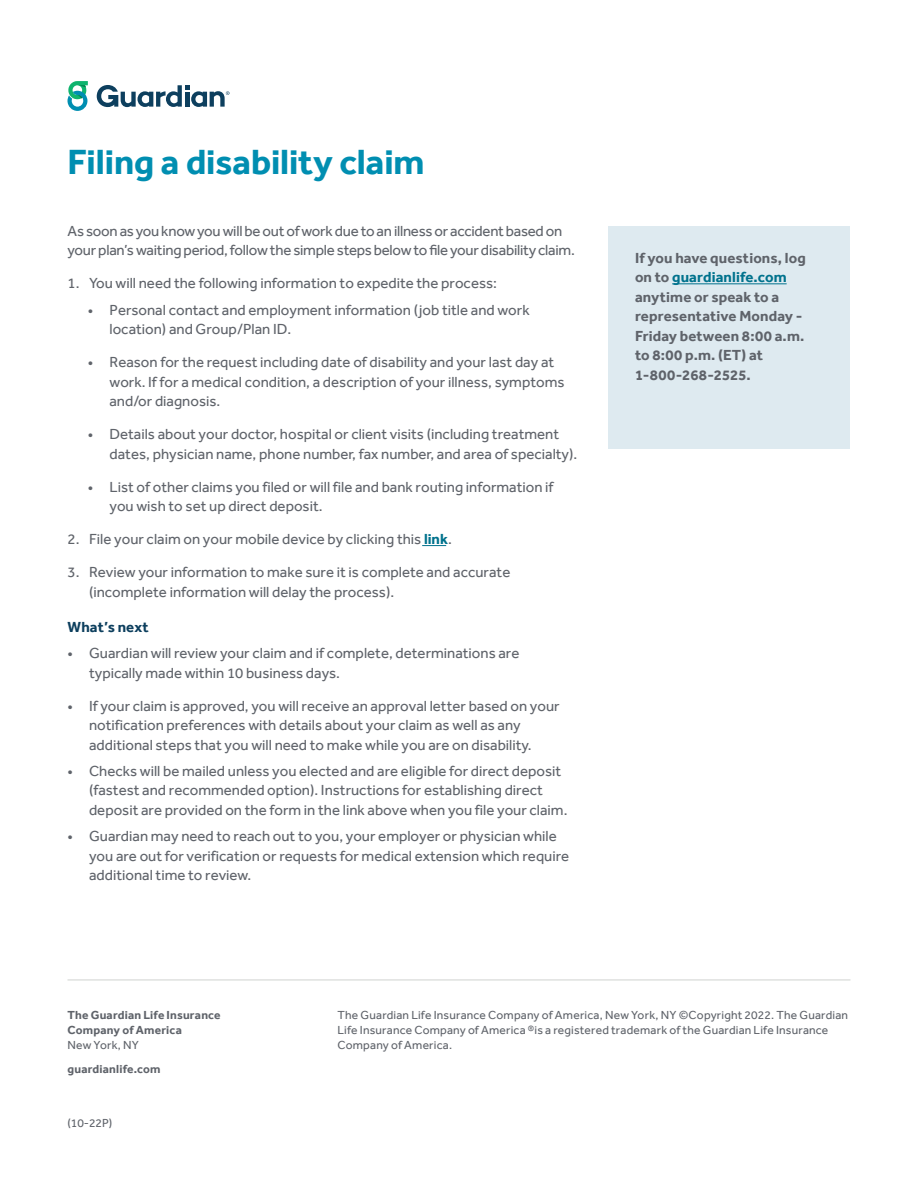
<style>
.page{position:relative;width:918px;height:1188px;background:#fff}
.page>*{position:absolute;margin:0;border:0;box-sizing:border-box;transform-origin:0 0}
.t1{font:700 36px "Effra";color:#008eb1}
.t2{font:15px/19.5px "Effra";color:#5f636a}
.t3{font:700 15px/19.5px "Effra";letter-spacing:.01em;color:#5f636a}
.t4{font:700 15px "Effra";letter-spacing:.01em;color:#0d3f5e}
.t5{font:12px/15px "Effra";letter-spacing:.015em;color:#5f636a}
.t6{font:700 12px/15px "Effra";letter-spacing:.015em;color:#5f636a}
.s1{font-weight:700;color:#00728d}
.s2{color:#00728d}
</style>
<div class="page">
<svg style="left:68px;top:81px;width:20px;height:30px"></svg>
<svg style="left:97px;top:85px;width:132px;height:22px"></svg>
<hr style="left:68px;top:979px;width:782px;height:2px;background:#dfe1df">
<svg style="left:422px;top:545px;width:24px;height:1px"></svg>
<div style="left:608px;top:226px;width:242px;height:222px;background:#deeaf0"></div>
<hr style="left:672px;top:283px;width:115px;height:1px;background:#00728d">
<h1 class="t1" style="left:68px;top:141px;width:359px">Filing a disability claim</h1>
<p class="t2" style="left:68px;top:221px;width:509px">As soon as you know you will be out of work due to an illness or accident based on your plan’s waiting period, follow the simple steps below to file your disability claim.</p>
<p class="t2" style="left:68px;top:273px;width:431px">1. You will need the following information to expedite the process:</p>
<p class="t2" style="left:110px;top:300px;width:422px;text-indent:-22px">• Personal contact and employment information (job title and work location) and Group/Plan ID.</p>
<p class="t2" style="left:110px;top:352px;width:457px;text-indent:-22px">• Reason for the request including date of disability and your last day at work. If for a medical condition, a description of your illness, symptoms and/or diagnosis.</p>
<p class="t2" style="left:110px;top:424px;width:469px;text-indent:-22px">• Details about your doctor, hospital or client visits (including treatment dates, physician name, phone number, fax number, and area of specialty).</p>
<p class="t2" style="left:110px;top:477px;width:446px;text-indent:-22px">• List of other claims you filed or will file and bank routing information if you wish to set up direct deposit.</p>
<p class="t2" style="left:67px;top:529px;width:386px">2. File your claim on your mobile device by clicking this <span class="s1">link</span>.</p>
<p class="t2" style="left:89px;top:562px;width:423px;text-indent:-22px">3. Review your information to make sure it is complete and accurate (incomplete information will delay the process).</p>
<p class="t4" style="left:68px;top:618px;width:83px">What’s next</p>
<p class="t2" style="left:89px;top:643px;width:432px;text-indent:-22px">• Guardian will review your claim and if complete, determinations are typically made within 10 business days.</p>
<p class="t2" style="left:89px;top:696px;width:472px;text-indent:-22px">• If your claim is approved, you will receive an approval letter based on your notification preferences with details about your claim as well as any additional steps that you will need to make while you are on disability.</p>
<p class="t2" style="left:89px;top:761px;width:480px;text-indent:-22px">• Checks will be mailed unless you elected and are eligible for direct deposit (fastest and recommended option). Instructions for establishing direct deposit are provided on the form in the link above when you file your claim.</p>
<p class="t2" style="left:89px;top:826px;width:482px;text-indent:-22px">• Guardian may need to reach out to you, your employer or physician while you are out for verification or requests for medical extension which require additional time to review.</p>
<p class="t3" style="left:635px;top:248px;width:172px">If you have questions, log on to <span class="s2">guardianlife.com </span>anytime or speak to a representative Monday -<br>Friday between 8:00 a.m. to 8:00 p.m. (ET) at<br>1-800-268-2525.</p>
<p class="t6" style="left:68px;top:1007px;width:155px">The Guardian Life Insurance<br>Company of America</p>
<p class="t5" style="left:68px;top:1037px;width:73px">New York, NY</p>
<p class="t6" style="left:68px;top:1061px;width:94px">guardianlife.com</p>
<p class="t5" style="left:68px;top:1115px;width:46px">(10-22P)</p>
<p class="t5" style="left:338px;top:1007px;width:512px">The Guardian Life Insurance Company of America, New York, NY ©Copyright 2022. The Guardian<br>Life Insurance Company of America ®is a registered trademark of the Guardian Life Insurance<br>Company of America.</p>
</div>
